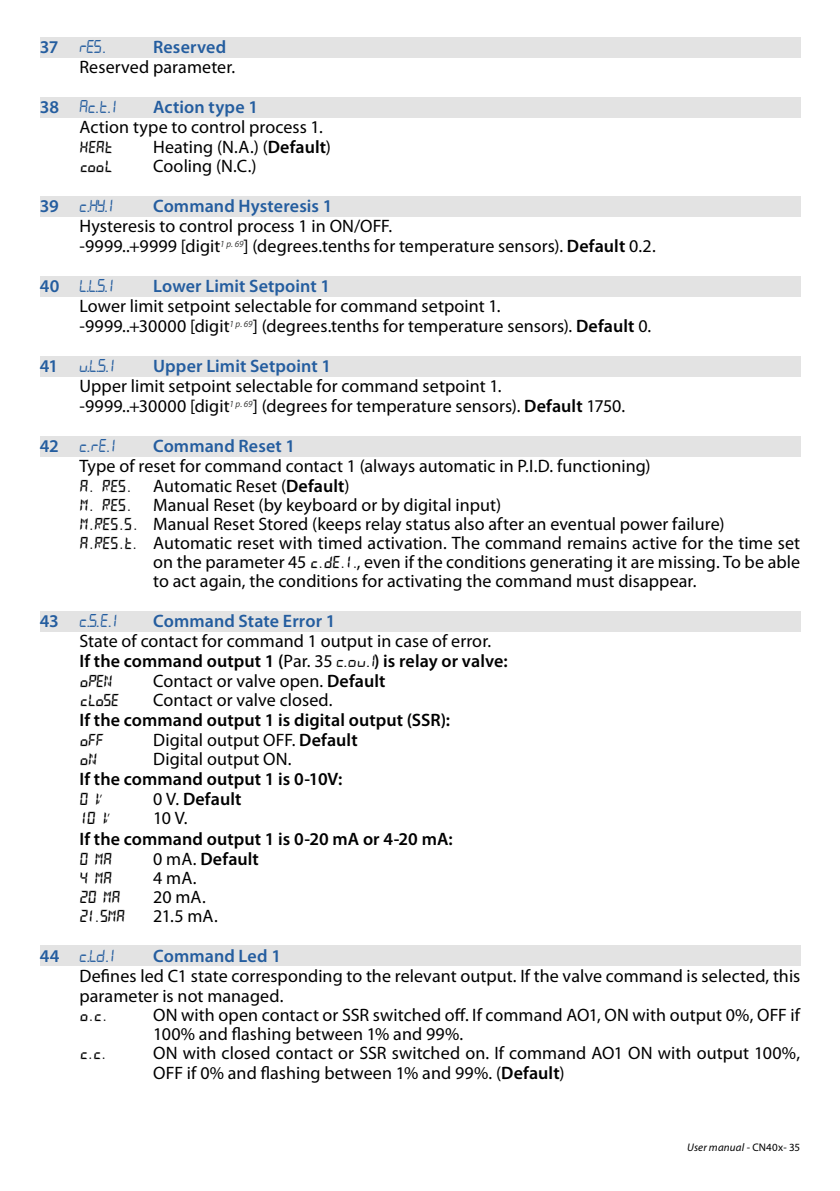
<style>
.page{position:relative;width:840px;height:1191px;background:#fff}
.page>*{position:absolute;margin:0;border:0;box-sizing:border-box;transform-origin:0 0}
.t1{font:18px/20px "Myriad Pro";letter-spacing:.005em;color:#000}
.t2{font:600 18px "Myriad Pro";letter-spacing:.005em;color:#000}
.t3{font:600 18px "Myriad Pro";letter-spacing:.005em;color:#245d9f}
.t4{font:18px "Pix 7 Segs";letter-spacing:-.09em;color:#245d9f;scale:.95 1}
.t5{font:17px "Pixsys 11 Segs";letter-spacing:-.055em;color:#000}
.t6{font:italic 11px "Myriad Pro";letter-spacing:.015em;color:#000}
.s1{font-family:"Myriad Pro";font-weight:600}
.s2{font-weight:600}
.s3{font-family:"Pixsys 11 Segs";font-size:17px}
.s4{font-family:"Pix 7 Segs";font-size:17px}
.s5{font-weight:400}
.s6{font-style:normal}
</style>
<div class="page">
<div style="left:40px;top:37px;width:759px;height:21px;background:#e3e3e3"></div>
<div style="left:40px;top:97px;width:759px;height:21px;background:#e3e3e3"></div>
<div style="left:40px;top:196px;width:759px;height:21px;background:#e3e3e3"></div>
<div style="left:40px;top:276px;width:759px;height:21px;background:#e3e3e3"></div>
<div style="left:40px;top:356px;width:759px;height:21px;background:#e3e3e3"></div>
<div style="left:40px;top:436px;width:759px;height:21px;background:#e3e3e3"></div>
<div style="left:40px;top:611px;width:759px;height:21px;background:#e3e3e3"></div>
<div style="left:40px;top:945px;width:759px;height:21px;background:#e3e3e3"></div>
<p class="t4" style="left:40px;top:36px;width:72px"><span class="s1">37</span> rEs.</p>
<p class="t3" style="left:153px;top:37px;width:74px">Reserved</p>
<p class="t1" style="left:79px;top:58px;width:157px">Reserved parameter.</p>
<p class="t4" style="left:40px;top:96px;width:82px"><span class="s1">38</span> Ac.t.1</p>
<p class="t3" style="left:153px;top:97px;width:106px">Action type 1</p>
<p class="t1" style="left:79px;top:118px;width:245px">Action type to control process 1.</p>
<p class="t5" style="left:79px;top:137px;width:36px">HEAT</p>
<p class="t1" style="left:153px;top:138px;width:179px">Heating (N.A.) (<span class="s2">Default</span>)</p>
<p class="t5" style="left:79px;top:156px;width:35px">COOL</p>
<p class="t1" style="left:153px;top:157px;width:105px">Cooling (N.C.)</p>
<p class="t4" style="left:40px;top:195px;width:79px"><span class="s1">39</span> c.HY.1</p>
<p class="t3" style="left:153px;top:196px;width:181px">Command Hysteresis 1</p>
<p class="t1" style="left:79px;top:217px;width:577px">Hysteresis to control process 1 in ON/OFF.<br>-9999..+9999 [digit<sup>1</sup> <sup>p.</sup> <sup>69</sup>] (degrees.tenths for temperature sensors). <span class="s2">Default</span> 0.2.</p>
<p class="t4" style="left:40px;top:275px;width:79px"><span class="s1">40</span> L.L.S.1</p>
<p class="t3" style="left:153px;top:276px;width:178px">Lower Limit Setpoint 1</p>
<p class="t1" style="left:79px;top:297px;width:573px">Lower limit setpoint selectable for command setpoint 1.<br>-9999..+30000 [digit<sup>1</sup> <sup>p.</sup> <sup>69</sup>] (degrees.tenths for temperature sensors). <span class="s2">Default</span> 0.</p>
<p class="t4" style="left:40px;top:355px;width:80px"><span class="s1">41</span> U.L.S.1</p>
<p class="t3" style="left:153px;top:356px;width:179px">Upper Limit Setpoint 1</p>
<p class="t1" style="left:79px;top:377px;width:547px">Upper limit setpoint selectable for command setpoint 1.<br>-9999..+30000 [digit<sup>1</sup> <sup>p.</sup> <sup>69</sup>] (degrees for temperature sensors). <span class="s2">Default</span> 1750.</p>
<p class="t4" style="left:40px;top:435px;width:81px"><span class="s1">42</span> c.re.1</p>
<p class="t3" style="left:153px;top:436px;width:143px">Command Reset 1</p>
<p class="t1" style="left:79px;top:457px;width:572px">Type of reset for command contact 1 (always automatic in P.I.D. functioning)</p>
<p class="t1" style="left:79px;top:477px;width:271px"><span class="s3">A. RES.</span> Automatic Reset (<span class="s2">Default</span>)</p>
<p class="t1" style="left:79px;top:496px;width:423px"><span class="s3">M. RES.</span> Manual Reset (by keyboard or by digital input)</p>
<p class="t1" style="left:79px;top:515px;width:646px"><span class="s3">M.RES.S.</span> Manual Reset Stored (keeps relay status also after an eventual power failure)</p>
<p class="t1" style="left:79px;top:534px;width:721px"><span class="s3">A.RES.T.</span> Automatic reset with timed activation. The command remains active for the time set</p>
<p class="t1" style="left:153px;top:553px;width:648px">on the parameter 45 <span class="s3">C.DE.1.</span>, even if the conditions generating it are missing. To be able</p>
<p class="t1" style="left:153px;top:572px;width:544px">to act again, the conditions for activating the command must disappear.</p>
<p class="t4" style="left:40px;top:610px;width:83px"><span class="s1">43</span> c.S.e.1</p>
<p class="t3" style="left:153px;top:611px;width:184px">Command State Error 1</p>
<p class="t1" style="left:79px;top:632px;width:429px">State of contact for command 1 output in case of error.<br><span class="s2">If the command output 1 (</span>Par. 35 <span class="s4">c.ou.1</span><span class="s2">) is relay or valve:</span></p>
<p class="t5" style="left:79px;top:671px;width:35px">OPEN</p>
<p class="t1" style="left:153px;top:672px;width:234px">Contact or valve open. <span class="s2">Default</span></p>
<p class="t5" style="left:79px;top:690px;width:42px">CLOSE</p>
<p class="t1" style="left:153px;top:691px;width:181px">Contact or valve closed.</p>
<p class="t2" style="left:79px;top:710px;width:372px">If the command output 1 is digital output (SSR):</p>
<p class="t5" style="left:79px;top:730px;width:27px">OFF</p>
<p class="t1" style="left:153px;top:731px;width:206px">Digital output OFF. <span class="s2">Default</span></p>
<p class="t5" style="left:79px;top:749px;width:19px">ON</p>
<p class="t1" style="left:153px;top:750px;width:140px">Digital output ON.</p>
<p class="t2" style="left:79px;top:769px;width:264px">If the command output 1 is 0-10V:</p>
<p class="t5" style="left:79px;top:789px;width:26px">0 V</p>
<p class="t2" style="left:153px;top:789px;width:90px"><span class="s5">0 V.</span> Default</p>
<p class="t5" style="left:79px;top:808px;width:33px">10 V</p>
<p class="t1" style="left:153px;top:809px;width:36px">10 V.</p>
<p class="t2" style="left:79px;top:828px;width:375px">If the command output 1 is 0-20 mA or 4-20 mA:</p>
<p class="t5" style="left:79px;top:848px;width:34px">0 MA</p>
<p class="t2" style="left:153px;top:848px;width:107px"><span class="s5">0 mA.</span> Default</p>
<p class="t5" style="left:79px;top:867px;width:34px">4 MA</p>
<p class="t1" style="left:153px;top:868px;width:45px">4 mA.</p>
<p class="t5" style="left:79px;top:886px;width:43px">20 MA</p>
<p class="t1" style="left:153px;top:887px;width:54px">20 mA.</p>
<p class="t5" style="left:79px;top:905px;width:47px">21.5MA</p>
<p class="t1" style="left:153px;top:906px;width:66px">21.5 mA.</p>
<p class="t4" style="left:40px;top:944px;width:80px"><span class="s1">44</span> c.Ld.1</p>
<p class="t3" style="left:153px;top:945px;width:129px">Command Led 1</p>
<p class="t1" style="left:79px;top:966px;width:722px">Defines led C1 state corresponding to the relevant output. If the valve command is selected, this parameter is not managed.</p>
<p class="t5" style="left:79px;top:1004px;width:31px">O.C.</p>
<p class="t1" style="left:153px;top:1005px;width:648px;line-height:19px">ON with open contact or SSR switched off. If command AO1, ON with output 0%, OFF if<br>100% and flashing between 1% and 99%.</p>
<p class="t5" style="left:79px;top:1042px;width:30px">C.C.</p>
<p class="t1" style="left:153px;top:1043px;width:648px">ON with closed contact or SSR switched on. If command AO1 ON with output 100%,<br>OFF if 0% and flashing between 1% and 99%. (<span class="s2">Default</span>)</p>
<p class="t6" style="left:686px;top:1141px;width:114px">User manual <span class="s6">- CN40x- 35</span></p>
</div>
